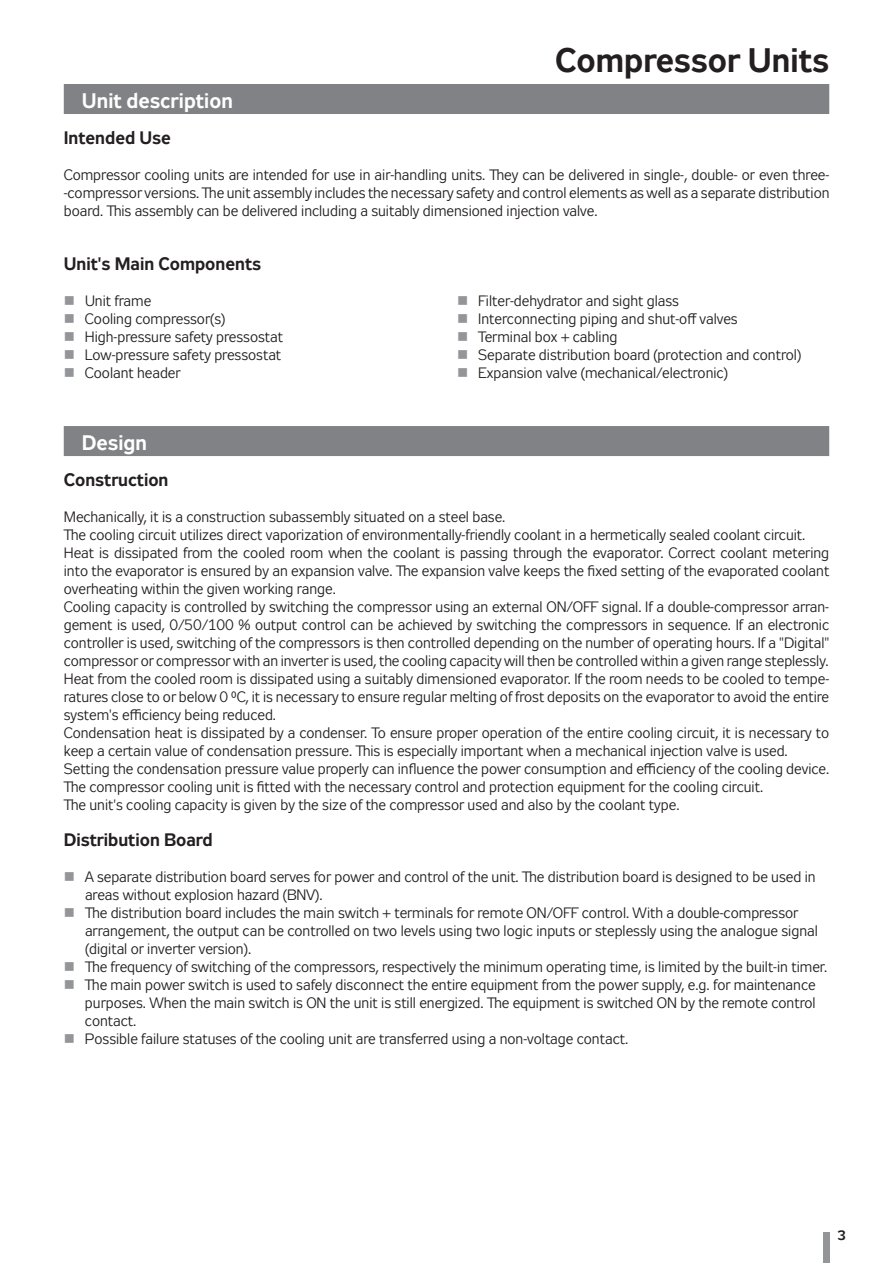
<style>
.page{position:relative;width:893px;height:1263px;background:#fff}
.page>*{position:absolute;margin:0;border:0;box-sizing:border-box;transform-origin:0 0}
.t1{font:700 33.9px "Zeppelin 31";color:#231f20}
.t2{font:700 21px "Zeppelin 31";color:#fff}
.t3{font:700 18px "Zeppelin 31";color:#231f20}
.t4{font:15px/18px "Zeppelin 31";color:#231f20}
.t5{font:700 13.5px "Zeppelin 31";color:#231f20}
</style>
<div class="page">
<div style="left:823px;top:1232px;width:6px;height:31px;background:#939598"></div>
<div style="left:64px;top:426px;width:765px;height:30px;background:#808285"></div>
<div style="left:64px;top:84px;width:765px;height:30px;background:#808285"></div>
<h2 class="t2" style="left:82px;top:89px;width:153px">Unit description</h2>
<h1 class="t1" style="left:555px;top:41px;width:276px">Compressor Units</h1>
<p class="t3" style="left:64px;top:128px;width:109px">Intended Use</p>
<p class="t4" style="left:64px;top:167px;width:767px;text-align:justify">Compressor cooling units are intended for use in air-handling units. They can be delivered in single-, double- or even three--compressor versions. The unit assembly includes the necessary safety and control elements as well as a separate distribution board. This assembly can be delivered including a suitably dimensioned injection valve.</p>
<p class="t3" style="left:64px;top:254px;width:199px">Unit's Main Components</p>
<p class="t4" style="left:85px;top:293px;width:200px">Unit frame<br>Cooling compressor(s)<br>High-pressure safety pressostat<br>Low-pressure safety pressostat<br>Coolant header</p>
<p class="t4" style="left:478px;top:293px;width:324px">Filter-dehydrator and sight glass<br>Interconnecting piping and shut-off valves<br>Terminal box + cabling<br>Separate distribution board (protection and control)<br>Expansion valve (mechanical/electronic)</p>
<h2 class="t2" style="left:82px;top:431px;width:67px">Design</h2>
<p class="t3" style="left:64px;top:470px;width:106px">Construction</p>
<p class="t4" style="left:64px;top:509px;width:767px">Mechanically, it is a construction subassembly situated on a steel base.<br>The cooling circuit utilizes direct vaporization of environmentally-friendly coolant in a hermetically sealed coolant circuit.<br>Heat is dissipated from the cooled room when the coolant is passing through the evaporator. Correct coolant metering into the evaporator is ensured by an expansion valve. The expansion valve keeps the fixed setting of the evaporated coolant overheating within the given working range.<br>Cooling capacity is controlled by switching the compressor using an external ON/OFF signal. If a double-compressor arran&shy;gement is used, 0/50/100 % output control can be achieved by switching the compressors in sequence. If an electronic controller is used, switching of the compressors is then controlled depending on the number of operating hours. If a "Digital" compressor or compressor with an inverter is used, the cooling capacity will then be controlled within a given range steplessly.<br>Heat from the cooled room is dissipated using a suitably dimensioned evaporator. If the room needs to be cooled to tempe&shy;ratures close to or below 0 °C, it is necessary to ensure regular melting of frost deposits on the evaporator to avoid the entire system's efficiency being reduced.<br>Condensation heat is dissipated by a condenser. To ensure proper operation of the entire cooling circuit, it is necessary to keep a certain value of condensation pressure. This is especially important when a mechanical injection valve is used.<br>Setting the condensation pressure value properly can influence the power consumption and efficiency of the cooling device.<br>The compressor cooling unit is fitted with the necessary control and protection equipment for the cooling circuit.<br>The unit's cooling capacity is given by the size of the compressor used and also by the coolant type.</p>
<p class="t3" style="left:64px;top:830px;width:150px">Distribution Board</p>
<p class="t4" style="left:85px;top:869px;width:744px">A separate distribution board serves for power and control of the unit. The distribution board is designed to be used in areas without explosion hazard (BNV).<br>The distribution board includes the main switch + terminals for remote ON/OFF control. With a double-compressor arrangement, the output can be controlled on two levels using two logic inputs or steplessly using the analogue signal (digital or inverter version).<br>The frequency of switching of the compressors, respectively the minimum operating time, is limited by the built-in timer.<br>The main power switch is used to safely disconnect the entire equipment from the power supply, e.g. for maintenance purposes. When the main switch is ON the unit is still energized. The equipment is switched ON by the remote control contact.<br>Possible failure statuses of the cooling unit are transferred using a non-voltage contact.</p>
<p class="t5" style="left:838px;top:1228px;width:10px">3</p>
</div>
